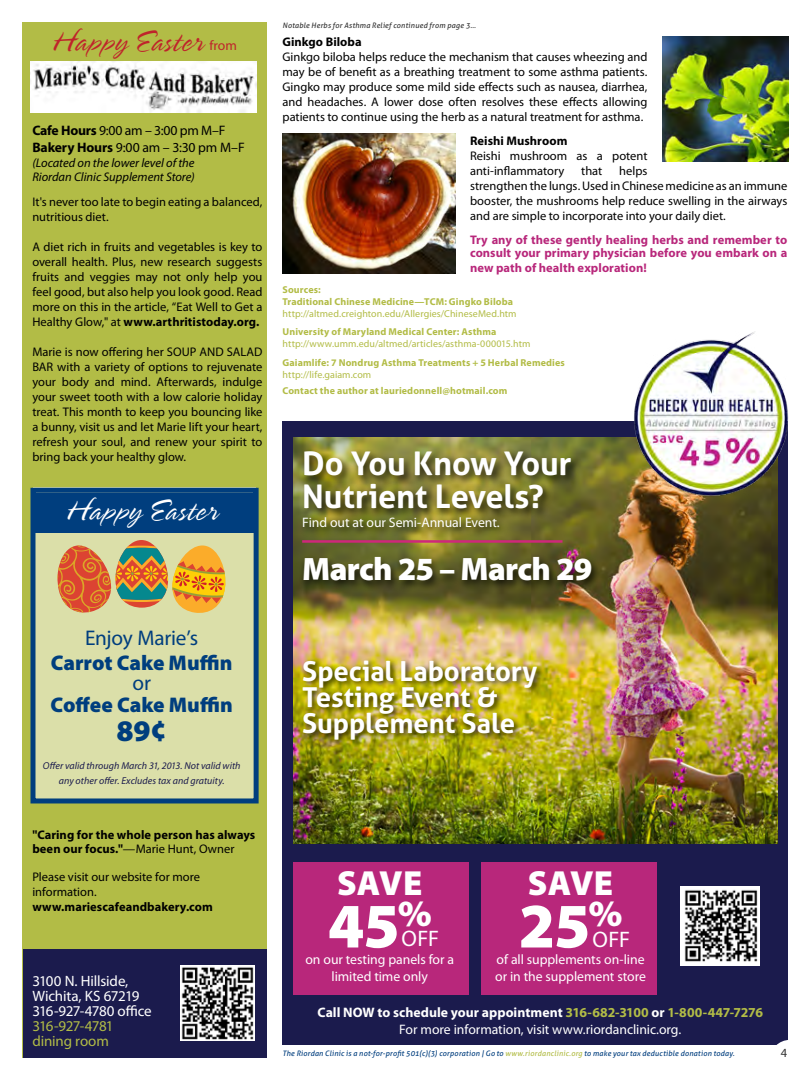
<style>
.page{position:relative;width:810px;height:1080px;background:#fff}
.page>*{position:absolute;margin:0;border:0;box-sizing:border-box;transform-origin:0 0}
.t1{font:900 63.75px "Myriad Pro";color:#fff}
.t2{font:900 35px "Myriad Pro";color:#fff}
.t3{font:700 32.5px/32.5px "Aller";letter-spacing:-.005em;color:#fff}
.t4{font:900 32.5px "Myriad Pro";letter-spacing:-.025em;color:#fff}
.t5{font:300 32.5px "Spring LP";letter-spacing:.03em;color:#bf242b}
.t6{font:300 32.5px "Spring LP";letter-spacing:.03em;color:#fff}
.t7{font:900 30px "Myriad Pro";color:#003e7e}
.t8{font:700 27.5px/26.2px "Aller";letter-spacing:-.005em;color:#fff}
.t9{font:22.5px "Myriad Pro";letter-spacing:.005em;color:#fff}
.t10{font:900 21.25px/25px "Myriad Pro";color:#003e7e;text-align:center}
.t11{font:21.25px "Myriad Pro";color:#003e7e}
.t12{font:15px/15px "Myriad Pro";letter-spacing:-.015em;color:#fff}
.t13{font:15px "Myriad Pro";letter-spacing:-.035em;color:#fff}
.t14{font:15px "Myriad Pro";letter-spacing:-.05em;color:#b2bc46}
.t15{font:15px "Myriad Pro";letter-spacing:-.01em;color:#b2bc46}
.t16{font:13.75px/16.5px "Myriad Pro";letter-spacing:-.005em;color:#fff;text-align:center}
.t17{font:700 13.75px "Myriad Pro";color:#fff}
.t18{font:13.75px "Myriad Pro";letter-spacing:-.015em;color:#000}
.t19{font:13.75px "Myriad Pro";color:#bf242b}
.t20{font:12.5px/15px "Myriad Pro";color:#000}
.t21{font:700 12.5px/13.8px "Myriad Pro";letter-spacing:.005em;color:#b8277b}
.t22{font:700 12.5px/13.8px "Myriad Pro";letter-spacing:.005em;color:#000}
.t23{font:italic 12.5px/13.8px "Myriad Pro";color:#000}
.Small_Paragraph{font:12.5px "Myriad Pro";color:#333}
.t24{font:700 10px "Myriad Pro";letter-spacing:.01em;color:#b2bc46}
.t25{font:10px "Myriad Pro";letter-spacing:.005em;color:#b2bc46}
.t26{font:italic 10px/15px "Myriad Pro";letter-spacing:.005em;color:#1b1b4d;text-align:center}
.t27{font:italic 7.5px "Aller";letter-spacing:.02em;color:#003e7e}
.t28{font:italic 7.5px "Aller";letter-spacing:.025em;color:#333}
.s1{font-weight:700}
.s2{font-weight:400}
.s3{color:#b2bc46}
</style>
<div class="page">
<div style="left:282px;top:421px;width:506px;height:624px;background:#1b1b4d"></div>
<div style="left:770px;top:1040px;width:40px;height:40px;background:#fff;border-radius:50%"></div>
<div style="left:22px;top:22px;width:246px;height:1036px;background:#b2bc46"></div>
<div style="left:23px;top:949px;width:244px;height:108px;background:#1b1b4d"></div>
<div style="left:34px;top:488px;width:222px;height:313px;background:#dbdfa9"></div>
<div style="left:293px;top:862px;width:176px;height:133px;background:#b8277b"></div>
<img style="left:180px;top:966px;width:75px;height:74px">
<div style="left:481px;top:862px;width:176px;height:133px;background:#b8277b"></div>
<img style="left:30px;top:61px;width:226px;height:52px">
<img style="left:293px;top:438px;width:485px;height:405px">
<div style="left:681px;top:886px;width:79px;height:80px;background:#fff"></div>
<img style="left:684px;top:890px;width:74px;height:72px">
<div style="left:300px;top:448px;width:282px;height:89px;background:#000;opacity:.75"></div>
<hr style="left:302px;top:540px;width:261px;height:3px;background:#cf277b">
<div style="left:30px;top:488px;width:229px;height:315px;border:5px solid #003e7e"></div>
<img style="left:282px;top:134px;width:173px;height:140px">
<img style="left:663px;top:37px;width:125px;height:124px">
<div style="left:299px;top:555px;width:302px;height:37px;background:#000;opacity:.75"></div>
<div style="left:300px;top:658px;width:245px;height:89px;background:#000;opacity:.75"></div>
<img style="left:622px;top:331px;width:167px;height:170px">
<div style="left:33px;top:493px;width:223px;height:39px;background:#003e7e"></div>
<svg style="left:57px;top:540px;width:169px;height:73px"></svg>
<p class="t5" style="left:51px;top:25px;width:154px">Happy Easter</p>
<p class="t19" style="left:209px;top:36px;width:29px">from</p>
<p class="t18" style="left:32px;top:122px;width:195px"><span class="s1">Cafe Hours</span> 9:00 am – 3:00 pm M–F</p>
<p class="t18" style="left:32px;top:139px;width:214px"><span class="s1">Bakery Hours</span> 9:00 am – 3:30 pm M–F</p>
<p class="t23" style="left:32px;top:156px;width:164px">(Located on the lower level of the<br>Riordan Clinic Supplement Store)</p>
<p class="t20" style="left:32px;top:194px;width:232px">It's never too late to begin eating a balanced, nutritious diet.</p>
<p class="t20" style="left:32px;top:239px;width:232px;text-align:justify">A diet rich in fruits and vegetables is key to overall health. Plus, new research suggests fruits and veggies may not only help you feel good, but also help you look good. Read more on this in the article, “Eat Well to Get a Healthy Glow," at <span class="s1">www.arthritistoday.org.</span></p>
<p class="t20" style="left:32px;top:344px;width:232px;text-align:justify">Marie is now offering her SOUP AND SALAD BAR with a variety of options to rejuvenate your body and mind. Afterwards, indulge your sweet tooth with a low calorie holiday treat. This month to keep you bouncing like a bunny, visit us and let Marie lift your heart, refresh your soul, and renew your spirit to bring back your healthy glow.</p>
<p class="t6" style="left:66px;top:494px;width:154px">Happy Easter</p>
<p class="t10" style="left:51px;top:624px;width:183px"><span class="s2">Enjoy Marie’s<br></span>Carrot Cake Muffin</p>
<p class="t11" style="left:133px;top:670px;width:20px">or</p>
<p class="t10" style="left:51px;top:692px;width:184px">Coffee Cake Muffin</p>
<p class="t7" style="left:116px;top:711px;width:52px">89¢</p>
<p class="t26" style="left:43px;top:758px;width:199px">Offer valid through March 31, 2013. Not valid with any other offer. Excludes tax and gratuity.</p>
<p class="t22" style="left:32px;top:828px;width:225px">"Caring for the whole person has always been our focus."<span class="s2">—Marie Hunt, Owner</span></p>
<p class="t20" style="left:32px;top:869px;width:182px">Please visit our website for more information. <span class="s1">www.mariescafeandbakery.com</span></p>
<p class="t12" style="left:32px;top:973px;width:109px">3100 N. Hillside,<br>Wichita, KS 67219</p>
<p class="t13" style="left:32px;top:1001px;width:121px">316-927-4780 office</p>
<p class="t14" style="left:32px;top:1016px;width:83px">316-927-4781</p>
<p class="t15" style="left:32px;top:1031px;width:78px">dining room</p>
<p class="t28" style="left:282px;top:21px;width:195px">Notable Herbs for Asthma Relief continued from page 3…</p>
<p class="t22" style="left:282px;top:35px;width:81px">Ginkgo Biloba</p>
<p class="t20" style="left:282px;top:49px;width:367px;text-align:justify">Ginkgo biloba helps reduce the mechanism that causes wheezing and may be of benefit as a breathing treatment to some asthma patients.<br>Gingko may produce some mild side effects such as nausea, diarrhea, and headaches. A lower dose often resolves these effects allowing patients to continue using the herb as a natural treatment for asthma.</p>
<p class="t22" style="left:470px;top:133px;width:99px">Reishi Mushroom</p>
<p class="t20" style="left:470px;top:148px;width:179px">Reishi mushroom as a potent anti-inflammatory</p>
<p class="t20" style="left:470px;top:163px;width:319px;text-indent:149px">helps<br>strengthen the lungs. Used in Chinese medicine as an immune booster, the mushrooms help reduce swelling in the airways and are simple to incorporate into your daily diet.</p>
<p class="t21" style="left:470px;top:232px;width:319px">Try any of these gently healing herbs and remember to consult your primary physician before you embark on a</p>
<p class="t21" style="left:470px;top:261px;width:178px">new path of health exploration!</p>
<p class="t20" style="left:581px;top:163px;width:23px">that</p>
<p class="t24" style="left:282px;top:283px;width:40px">Sources:</p>
<p class="t24" style="left:282px;top:295px;width:232px">Traditional Chinese Medicine—TCM: Gingko Biloba</p>
<p class="t25" style="left:282px;top:308px;width:236px">http://altmed.creighton.edu/Allergies/ChineseMed.htm</p>
<p class="t24" style="left:282px;top:325px;width:216px">University of Maryland Medical Center: Asthma</p>
<p class="t25" style="left:282px;top:338px;width:249px">http://www.umm.edu/altmed/articles/asthma-000015.htm</p>
<p class="t24" style="left:282px;top:356px;width:284px">Gaiamlife: 7 Nondrug Asthma Treatments + 5 Herbal Remedies</p>
<p class="t25" style="left:282px;top:368px;width:90px">http://life.gaiam.com</p>
<p class="t24" style="left:282px;top:384px;width:226px">Contact the author at lauriedonnell@hotmail.com</p>
<p class="t3" style="left:302px;top:447px;width:271px">Do You Know Your<br>Nutrient Levels?</p>
<p class="t16" style="left:302px;top:514px;width:199px">Find out at our Semi-Annual Event.</p>
<p class="t4" style="left:302px;top:548px;width:292px">March 25 – March 29</p>
<p class="t8" style="left:302px;top:658px;width:237px">Special Laboratory<br>Testing Event &amp;<br>Supplement Sale</p>
<p class="t2" style="left:337px;top:860px;width:87px">SAVE</p>
<p class="t1" style="left:328px;top:883px;width:106px">45<sup>%</sup></p>
<p class="t16" style="left:305px;top:951px;width:150px">on our testing panels for a limited time only</p>
<p class="t2" style="left:528px;top:860px;width:87px">SAVE</p>
<p class="t1" style="left:519px;top:883px;width:105px">25<sup>%</sup></p>
<p class="t16" style="left:495px;top:951px;width:152px;text-align:left">of all supplements on-line or in the supplement store</p>
<p class="t9" style="left:401px;top:925px;width:39px">OFF</p>
<p class="t9" style="left:593px;top:926px;width:39px">OFF</p>
<p class="t17" style="left:318px;top:1004px;width:447px">Call NOW to schedule your appointment <span class="s3">316-682-3100</span> or <span class="s3">1-800-447-7276</span></p>
<p class="t16" style="left:399px;top:1021px;width:284px">For more information, visit www.riordanclinic.org.</p>
<p class="t27" style="left:282px;top:1049px;width:454px">The Riordan Clinic is a not-for-profit 501(c)(3) corporation | Go to <span class="s3">www.riordanclinic.org</span> to make your tax deductible donation today.</p>
<p class="Small_Paragraph" style="left:781px;top:1045px;width:8px">4</p>
</div>
